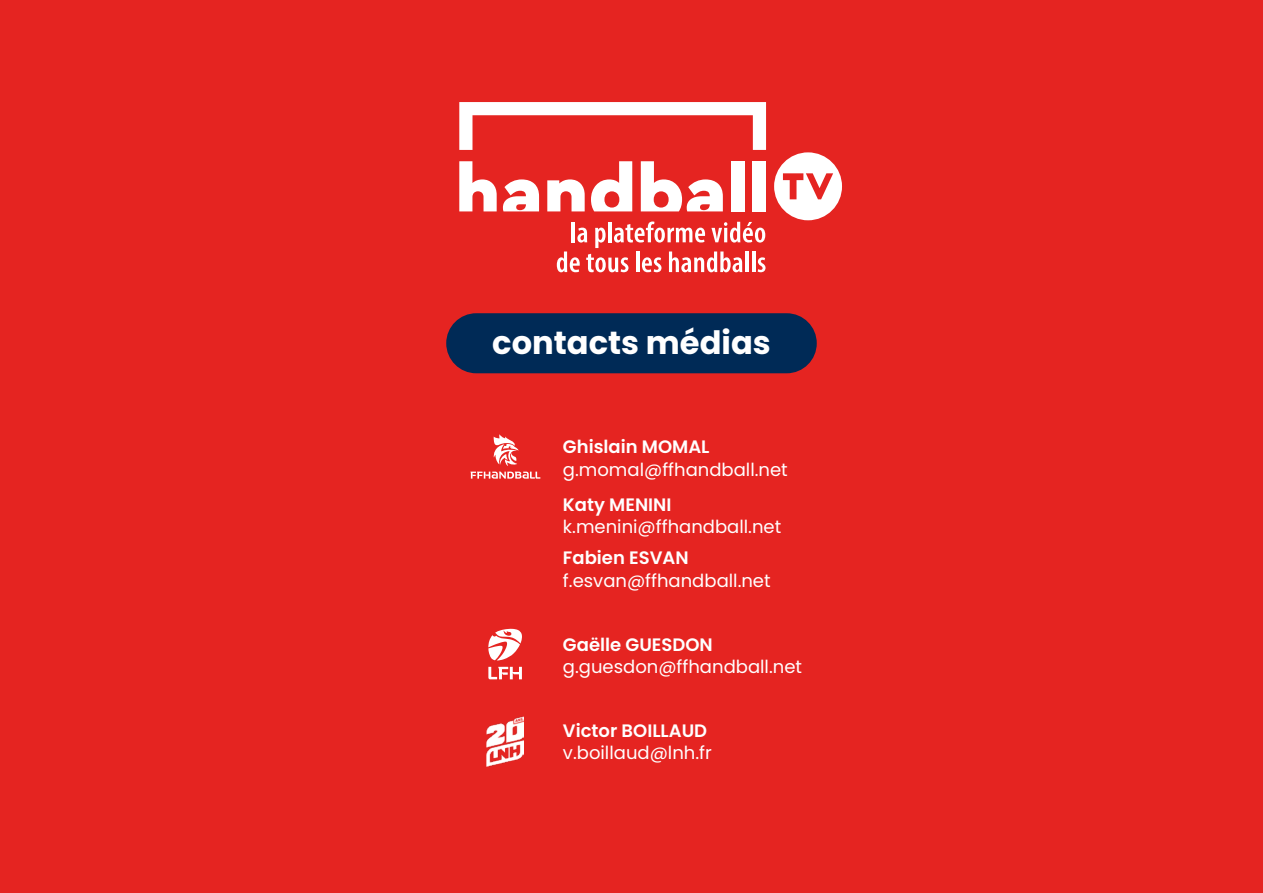
<style>
.page{position:relative;width:1263px;height:893px;background:#e52421}
.page>*{position:absolute;margin:0;border:0;box-sizing:border-box;transform-origin:0 0}
.t1{font:700 32.1px "Poppins";color:#fff}
.t2{font:18px "Poppins";color:#fff}
.t3{font:600 18px "Poppins";color:#fff}
</style>
<div class="page">
<div style="left:446px;top:313px;width:371px;height:60px;background:#002a56;border-radius:30px"></div>
<hr style="left:572px;top:222px;width:3px;height:20px;background:#fff">
<svg style="left:577px;top:228px;width:10px;height:15px"></svg>
<svg style="left:595px;top:228px;width:11px;height:20px"></svg>
<hr style="left:608px;top:222px;width:3px;height:20px;background:#fff">
<svg style="left:614px;top:221px;width:91px;height:22px"></svg>
<svg style="left:711px;top:222px;width:54px;height:21px"></svg>
<svg style="left:557px;top:251px;width:23px;height:21px"></svg>
<svg style="left:586px;top:254px;width:42px;height:18px"></svg>
<hr style="left:636px;top:251px;width:3px;height:21px;background:#fff">
<svg style="left:642px;top:257px;width:19px;height:15px"></svg>
<svg style="left:669px;top:251px;width:73px;height:21px"></svg>
<hr style="left:745px;top:251px;width:4px;height:21px;background:#fff">
<hr style="left:752px;top:251px;width:3px;height:21px;background:#fff">
<svg style="left:758px;top:257px;width:7px;height:15px"></svg>
<svg style="left:774px;top:152px;width:68px;height:68px"></svg>
<svg style="left:459px;top:102px;width:307px;height:48px"></svg>
<svg style="left:459px;top:161px;width:38px;height:50px"></svg>
<svg style="left:503px;top:179px;width:36px;height:32px"></svg>
<svg style="left:547px;top:179px;width:38px;height:32px"></svg>
<svg style="left:591px;top:161px;width:41px;height:50px"></svg>
<svg style="left:641px;top:161px;width:82px;height:50px"></svg>
<div style="left:731px;top:161px;width:13px;height:50px;background:#fff"></div>
<div style="left:753px;top:161px;width:13px;height:50px;background:#fff"></div>
<svg style="left:488px;top:629px;width:34px;height:31px"></svg>
<svg style="left:488px;top:667px;width:34px;height:12px"></svg>
<img style="left:487px;top:717px;width:37px;height:49px">
<svg style="left:470px;top:472px;width:70px;height:7px"></svg>
<svg style="left:494px;top:434px;width:25px;height:32px"></svg>
<h1 class="t1" style="left:492px;top:324px;width:280px">contacts médias</h1>
<p class="t3" style="left:563px;top:436px;width:148px">Ghislain MOMAL</p>
<p class="t2" style="left:563px;top:459px;width:226px">g.momal@ffhandball.net</p>
<p class="t3" style="left:563px;top:494px;width:110px">Katy MENINI</p>
<p class="t2" style="left:563px;top:517px;width:220px">k.menini@ffhandball.net</p>
<p class="t3" style="left:563px;top:548px;width:127px">Fabien ESVAN</p>
<p class="t2" style="left:563px;top:570px;width:209px">f.esvan@ffhandball.net</p>
<p class="t3" style="left:563px;top:634px;width:151px">Gaëlle GUESDON</p>
<p class="t2" style="left:563px;top:656px;width:241px">g.guesdon@ffhandball.net</p>
<p class="t3" style="left:563px;top:720px;width:146px">Victor BOILLAUD</p>
<p class="t2" style="left:563px;top:743px;width:150px">v.boillaud@lnh.fr</p>
</div>
